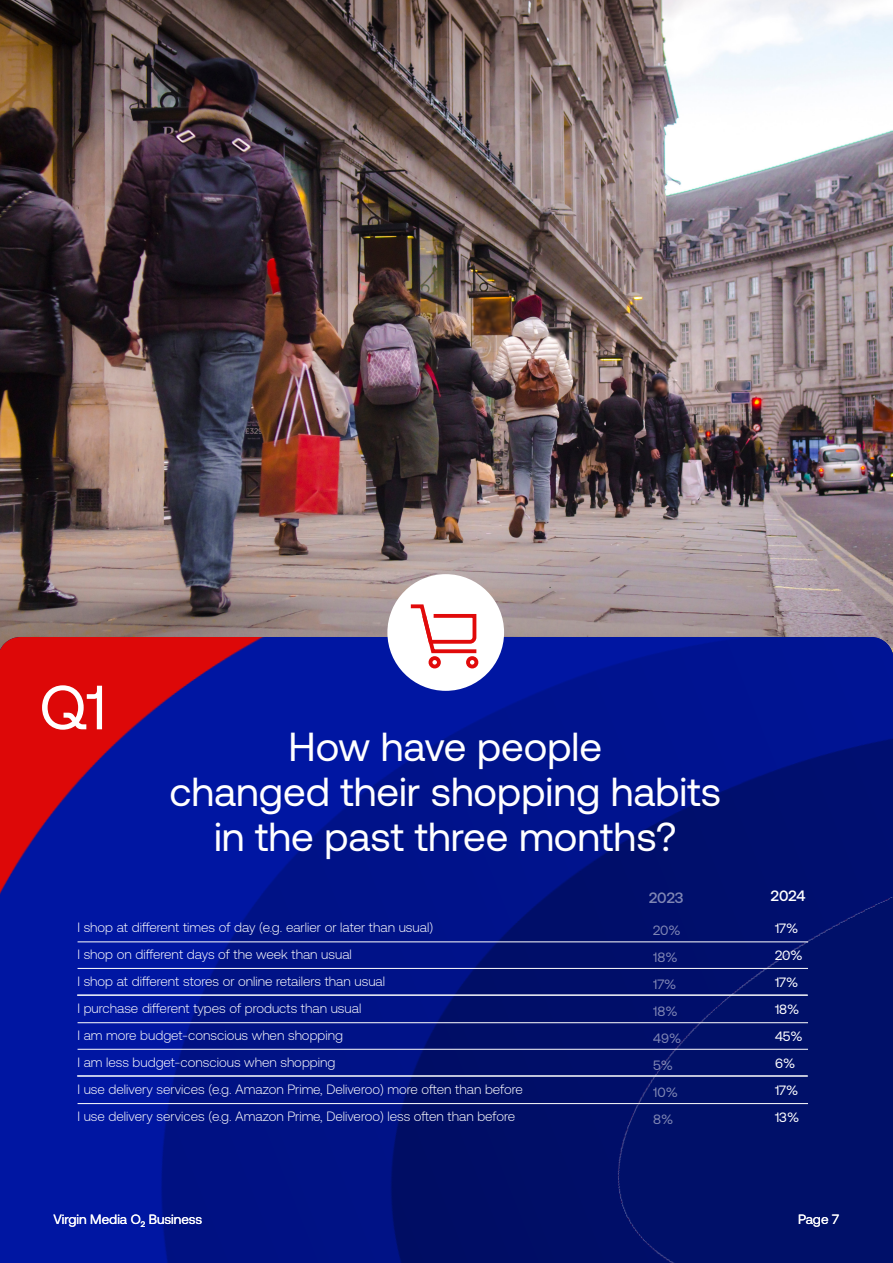
<style>
.page{position:relative;width:893px;height:1263px;background:#fff}
.page>*{position:absolute;margin:0;border:0;box-sizing:border-box;transform-origin:0 0}
.t1{font:62.25px "Aeonik Pro";color:#fff}
.t2{font:40.5px/45px "Aeonik Pro";color:#fff;text-align:center}
.t3{font:500 15px "Aeonik Pro";color:#fff}
.t4{font:300 13.5px "Aeonik Pro";color:#fff}
.t5{font:13.5px/27px "Aeonik Pro";color:#fff}
</style>
<div class="page">
<img style="left:0;top:0;width:893px;height:637px">
<img style="left:0;top:637px;width:893px;height:626px">
<div style="left:387px;top:574px;width:117px;height:117px;background:#fff;border-radius:50%"></div>
<svg style="left:410px;top:604px;width:69px;height:65px"></svg>
<hr style="left:78px;top:941px;width:730px;height:1px;background:#fff">
<hr style="left:78px;top:1022px;width:730px;height:1px;background:#fff">
<hr style="left:78px;top:1103px;width:730px;height:1px;background:#fff">
<hr style="left:78px;top:995px;width:730px;height:1px;background:#fff">
<hr style="left:78px;top:1076px;width:730px;height:1px;background:#fff">
<hr style="left:78px;top:968px;width:730px;height:1px;background:#fff">
<hr style="left:78px;top:1049px;width:730px;height:1px;background:#fff">
<hr style="left:77px;top:995px;width:730px;height:1px;background:#fff">
<hr style="left:77px;top:1076px;width:730px;height:1px;background:#fff">
<p class="t1" style="left:39px;top:673px;width:68px">Q1</p>
<p class="t2" style="left:169px;top:725px;width:553px">How have people<br>changed their shopping habits in the past three months?</p>
<p class="t4" style="left:77px;top:920px;width:357px">I shop at different times of day (e.g. earlier or later than usual)</p>
<p class="t4" style="left:77px;top:947px;width:276px">I shop on different days of the week than usual</p>
<p class="t4" style="left:77px;top:974px;width:309px">I shop at different stores or online retailers than usual</p>
<p class="t4" style="left:77px;top:1001px;width:285px">I purchase different types of products than usual</p>
<p class="t4" style="left:77px;top:1028px;width:267px">I am more budget-conscious when shopping</p>
<p class="t4" style="left:77px;top:1055px;width:259px">I am less budget-conscious when shopping</p>
<p class="t4" style="left:77px;top:1082px;width:447px">I use delivery services (e.g. Amazon Prime, Deliveroo) more often than before</p>
<p class="t4" style="left:77px;top:1109px;width:439px">I use delivery services (e.g. Amazon Prime, Deliveroo) less often than before</p>
<p class="t3" style="left:649px;top:889px;width:36px">2023</p>
<p class="t5" style="left:653px;top:917px;width:30px">20%<br>18%<br>17%<br>18%<br>49%<br>5%<br>10%<br>8%</p>
<p class="t3" style="left:771px;top:888px;width:36px">2024</p>
<p class="t5" style="left:775px;top:915px;width:25px">17%</p>
<p class="t5" style="left:775px;top:942px;width:29px">20%</p>
<p class="t5" style="left:775px;top:969px;width:25px">17%</p>
<p class="t5" style="left:775px;top:996px;width:26px">18%</p>
<p class="t5" style="left:775px;top:1023px;width:29px">45%</p>
<p class="t5" style="left:775px;top:1050px;width:22px">6%</p>
<p class="t5" style="left:775px;top:1077px;width:25px">17%</p>
<p class="t5" style="left:775px;top:1104px;width:26px">13%</p>
<p class="t5" style="left:53px;top:1206px;width:150px">Virgin Media O<sub>2</sub> Business</p>
<p class="t5" style="left:798px;top:1206px;width:42px">Page 7</p>
</div>
